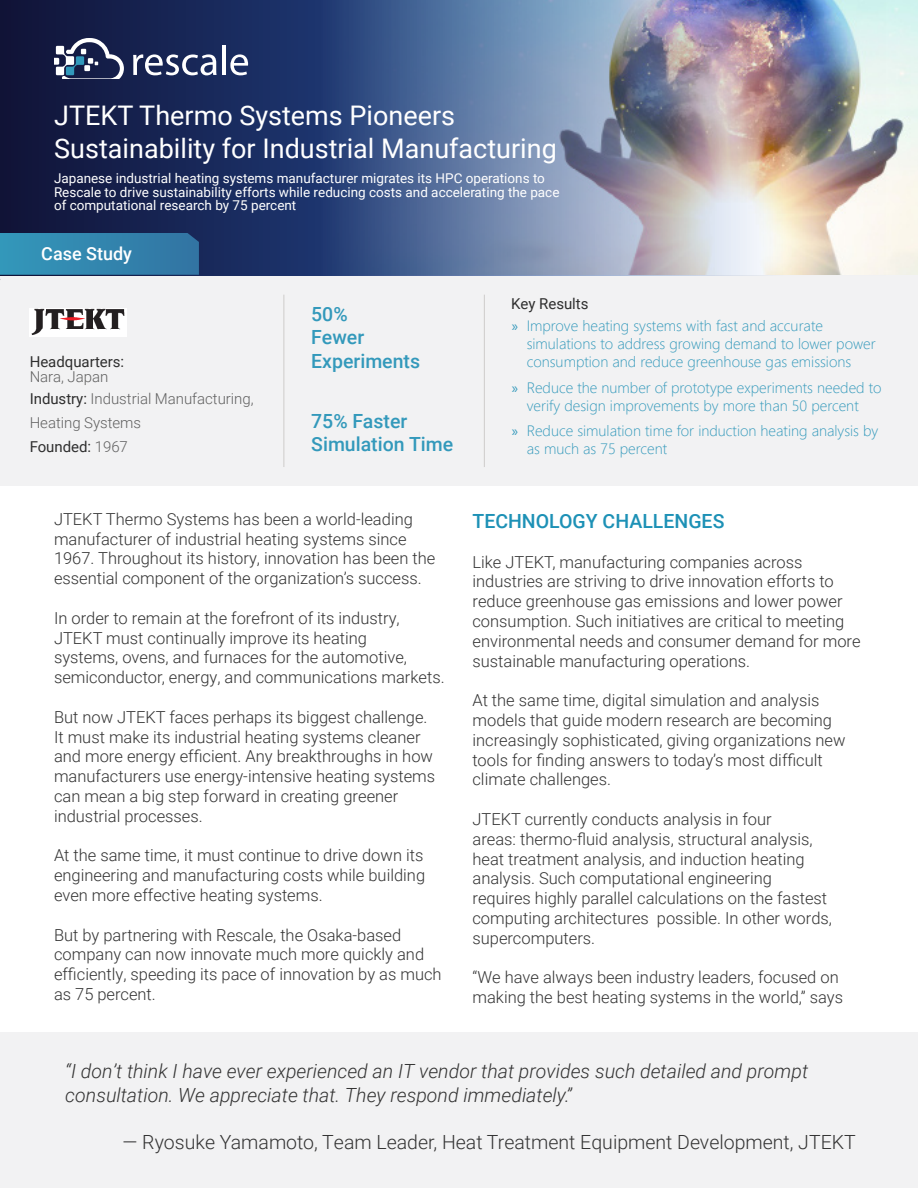
<style>
.page{position:relative;width:918px;height:1188px;background:#fff}
.page>*{position:absolute;margin:0;border:0;box-sizing:border-box;transform-origin:0 0}
.t1{font:27px/32.4px "Roboto";color:#fff}
.t2{font:italic 300 19.5px/23.4px "Roboto";color:#333}
.t3{font:300 19.5px "Roboto";color:#333}
.Main_Paragraph{font:500 19.5px "Roboto";color:#39b}
.Sub_TItle{font:500 19.5px "Roboto";color:#1d91b6}
.Main_Paragraph-2{font:18px "Roboto";color:#fff}
.t4{font:500 18px "Roboto";color:#fff}
.Sub_TItle-2{font:300 16.5px/19.8px "Roboto";color:#333}
.t5{font:300 15px/18px "Segoe UI";color:#39b}
.Main_Paragraph-3{font:300 15px/24px "Roboto";color:#616161}
.Main_Paragraph-4{font:15px/15px "Roboto";color:#2e2e2e}
.Main_Paragraph-5{font:14.85px "Koz Min Pr 6 N";color:#fff}
.t6{font:13.5px/13.5px "Roboto";color:#fff}
.s1{font-weight:300;color:#616161}
.s2{font-weight:400;color:#2e2e2e}
.s3{font-family:"Myriad Pro";font-weight:400}
</style>
<div class="page">
<div style="left:0;top:1032px;width:918px;height:156px;background:#f2f2f3"></div>
<svg style="left:0;top:275px;width:189px;height:1px"></svg>
<img style="left:327px;top:0;width:591px;height:276px">
<div style="left:0;top:276px;width:918px;height:210px;background:#f2f2f3"></div>
<hr style="left:284px;top:295px;width:1px;height:172px;background:#ceccca">
<hr style="left:484px;top:295px;width:1px;height:172px;background:#ceccca">
<img style="left:30px;top:308px;width:97px;height:28px">
<img style="left:0;top:0;width:886px;height:275px">
<svg style="left:0;top:233px;width:199px;height:42px;background:#3284ad"></svg>
<svg style="left:54px;top:38px;width:70px;height:40px"></svg>
<svg style="left:133px;top:54px;width:84px;height:21px"></svg>
<hr style="left:222px;top:46px;width:4px;height:29px;background:#fff">
<svg style="left:230px;top:54px;width:18px;height:21px"></svg>
<h1 class="t1" style="left:54px;top:98px;width:504px">JTEKT Thermo Systems Pioneers<br>Sustainability for Industrial Manufacturing</h1>
<h1 class="t6" style="left:54px;top:171px;width:507px">Japanese industrial heating systems manufacturer migrates its HPC operations to<br>Rescale to drive sustainability efforts while reducing costs and accelerating the pace of computational research by 75 percent</h1>
<p class="t4" style="left:41px;top:241px;width:92px">Case Study</p>
<p class="Main_Paragraph-5" style="left:56px;top:245px;width:74px">Case Study</p>
<p class="Main_Paragraph-2" style="left:49px;top:244px;width:106px">CASE STUDY</p>
<p class="Main_Paragraph-4" style="left:30px;top:353px;width:96px">Headquarters:<br><span class="s1">Nara, Japan</span></p>
<p class="Main_Paragraph-3" style="left:30px;top:386px;width:225px"><span class="s2">Industry:</span> Industrial Manufacturing,<br>Heating Systems</p>
<p class="Main_Paragraph-4" style="left:30px;top:439px;width:100px">Founded: <span class="s1">1967</span></p>
<p class="Main_Paragraph" style="left:311px;top:300px;width:38px">50%</p>
<p class="Main_Paragraph" style="left:311px;top:324px;width:55px">Fewer</p>
<p class="Main_Paragraph" style="left:311px;top:347px;width:110px">Experiments</p>
<p class="Main_Paragraph" style="left:311px;top:407px;width:98px">75% Faster</p>
<p class="Main_Paragraph" style="left:311px;top:431px;width:144px">Simulation Time</p>
<p class="Main_Paragraph-4" style="left:511px;top:296px;width:79px">Key Results</p>
<p class="t5" style="left:527px;top:315px;width:351px;text-indent:-15px"><span class="s3">»</span> Improve heating systems with fast and accurate simulations to address growing demand to lower power consumption and reduce greenhouse gas emissions</p>
<p class="t5" style="left:512px;top:377px;width:371px;text-align:center"><span class="s3">»</span> Reduce the number of prototype experiments needed to verify design improvements by more than 50 percent</p>
<p class="t5" style="left:527px;top:420px;width:353px;text-indent:-15px"><span class="s3">»</span> Reduce simulation time for induction heating analysis by as much as 75 percent</p>
<p class="Sub_TItle-2" style="left:54px;top:509px;width:383px">JTEKT Thermo Systems has been a world-leading manufacturer of industrial heating systems since 1967. Throughout its history, innovation has been the essential component of the organization’s success.</p>
<p class="Sub_TItle-2" style="left:54px;top:608px;width:392px">In order to remain at the forefront of its industry, JTEKT must continually improve its heating<br>systems, ovens, and furnaces for the automotive, semiconductor, energy, and communications markets.</p>
<p class="Sub_TItle-2" style="left:54px;top:707px;width:383px">But now JTEKT faces perhaps its biggest challenge.<br>It must make its industrial heating systems cleaner and more energy efficient. Any breakthroughs in how manufacturers use energy-intensive heating systems can mean a big step forward in creating greener industrial processes.</p>
<p class="Sub_TItle-2" style="left:54px;top:845px;width:373px;text-align:justify">At the same time, it must continue to drive down its engineering and manufacturing costs while building even more effective heating systems.</p>
<p class="Sub_TItle-2" style="left:54px;top:924px;width:389px">But by partnering with Rescale, the Osaka-based company can now innovate much more quickly and efficiently, speeding its pace of innovation by as much as 75 percent.</p>
<p class="Sub_TItle" style="left:472px;top:507px;width:253px">TECHNOLOGY CHALLENGES</p>
<p class="Sub_TItle-2" style="left:472px;top:551px;width:390px">Like JTEKT, manufacturing companies across industries are striving to drive innovation efforts to reduce greenhouse gas emissions and lower power consumption. Such initiatives are critical to meeting environmental needs and consumer demand for more sustainable manufacturing operations.</p>
<p class="Sub_TItle-2" style="left:472px;top:690px;width:375px">At the same time, digital simulation and analysis models that guide modern research are becoming increasingly sophisticated, giving organizations new tools for finding answers to today’s most difficult climate challenges.</p>
<p class="Sub_TItle-2" style="left:472px;top:809px;width:361px">JTEKT currently conducts analysis in four<br>areas: thermo-fluid analysis, structural analysis, heat treatment analysis, and induction heating analysis. Such computational engineering requires highly parallel calculations on the fastest computing architectures possible. In other words, supercomputers.</p>
<p class="Sub_TItle-2" style="left:472px;top:967px;width:372px">“We have always been industry leaders, focused on making the best heating systems in the world,” says</p>
<p class="t2" style="left:65px;top:1059px;width:744px">“I don’t think I have ever experienced an IT vendor that provides such detailed and prompt consultation. We appreciate that. They respond immediately.”</p>
<p class="t3" style="left:123px;top:1128px;width:735px">— Ryosuke Yamamoto, Team Leader, Heat Treatment Equipment Development, JTEKT</p>
</div>
